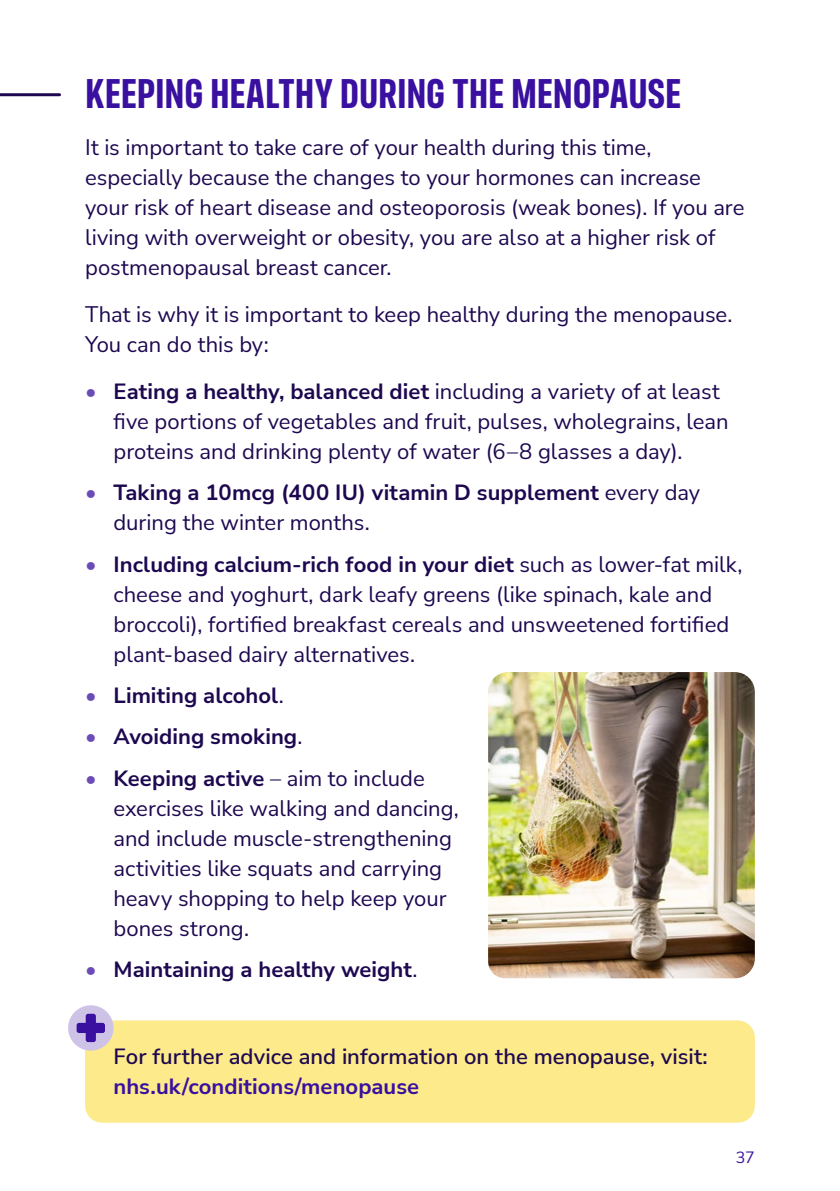
<style>
.page{position:relative;width:840px;height:1191px;background:#fff}
.page>*{position:absolute;margin:0;border:0;box-sizing:border-box;transform-origin:0 0}
.t1{font:700 42px "FS Industrie Cd";letter-spacing:-.005em;color:#39109f}
.t2{font:22px/30px "Nunito Sans";color:#1d0850}
.t3{font:700 22px/30px "Nunito Sans";color:#1d0850}
.t4{font:600 22px "Nunito Sans";color:#1d0850}
.t5{font:700 22px "Nunito Sans";color:#39109f}
.t6{font:16px "Nunito Sans";color:#39109f}
.s1{color:#6b4cb7}
.s2{font-weight:700}
.s3{font-weight:400;color:#6b4cb7}
.s4{font-weight:400}
</style>
<div class="page">
<div style="left:85px;top:1020px;width:669px;height:102px;background:#fcea8b;border-radius:17px"></div>
<img style="left:488px;top:672px;width:266px;height:306px">
<hr style="left:0;top:93px;width:60px;height:3px;background:#1d0850">
<div style="left:68px;top:1005px;width:45px;height:45px;background:#cec3e7;border-radius:50%"></div>
<div style="left:86px;top:1013px;width:10px;height:29px;background:#39109f;border-radius:2px"></div>
<div style="left:77px;top:1022px;width:28px;height:11px;background:#39109f;border-radius:2px"></div>
<h1 class="t1" style="left:85px;top:67px;width:597px">KEEPING HEALTHY DURING THE MENOPAUSE</h1>
<p class="t2" style="left:85px;top:131px;width:660px">It is important to take care of your health during this time, especially because the changes to your hormones can increase your risk of heart disease and osteoporosis (weak bones). If you are living with overweight or obesity, you are also at a higher risk of postmenopausal breast cancer.</p>
<p class="t2" style="left:85px;top:298px;width:648px">That is why it is important to keep healthy during the menopause.<br>You can do this by:</p>
<p class="t2" style="left:113px;top:375px;width:616px;text-indent:-28px"><span class="s1">•</span> <span class="s2">Eating a healthy, balanced diet</span> including a variety of at least five portions of vegetables and fruit, pulses, wholegrains, lean proteins and drinking plenty of water (6–8 glasses a day).</p>
<p class="t3" style="left:113px;top:476px;width:588px;text-indent:-28px"><span class="s3">•</span> Taking a 10mcg (400 IU) vitamin D supplement <span class="s4">every day during the winter months.</span></p>
<p class="t2" style="left:113px;top:548px;width:630px;text-indent:-28px"><span class="s1">•</span> <span class="s2">Including calcium-rich food in your diet</span> such as lower-fat milk, cheese and yoghurt, dark leafy greens (like spinach, kale and broccoli), fortified breakfast cereals and unsweetened fortified plant-based dairy alternatives.</p>
<p class="t3" style="left:85px;top:679px;width:200px"><span class="s3">•</span> Limiting alcohol<span class="s4">.</span></p>
<p class="t3" style="left:85px;top:721px;width:219px"><span class="s3">•</span> Avoiding smoking<span class="s4">.</span></p>
<p class="t2" style="left:113px;top:762px;width:347px;text-indent:-28px"><span class="s1">•</span> <span class="s2">Keeping active</span> – aim to include exercises like walking and dancing, and include muscle-strengthening activities like squats and carrying heavy shopping to help keep your bones strong.</p>
<p class="t3" style="left:85px;top:953px;width:334px"><span class="s3">•</span> Maintaining a healthy weight<span class="s4">.</span></p>
<p class="t4" style="left:113px;top:1041px;width:595px">For further advice and information on the menopause, visit:</p>
<p class="t5" style="left:113px;top:1071px;width:307px">nhs.uk/conditions/menopause</p>
<p class="t6" style="left:735px;top:1146px;width:21px">37</p>
</div>
